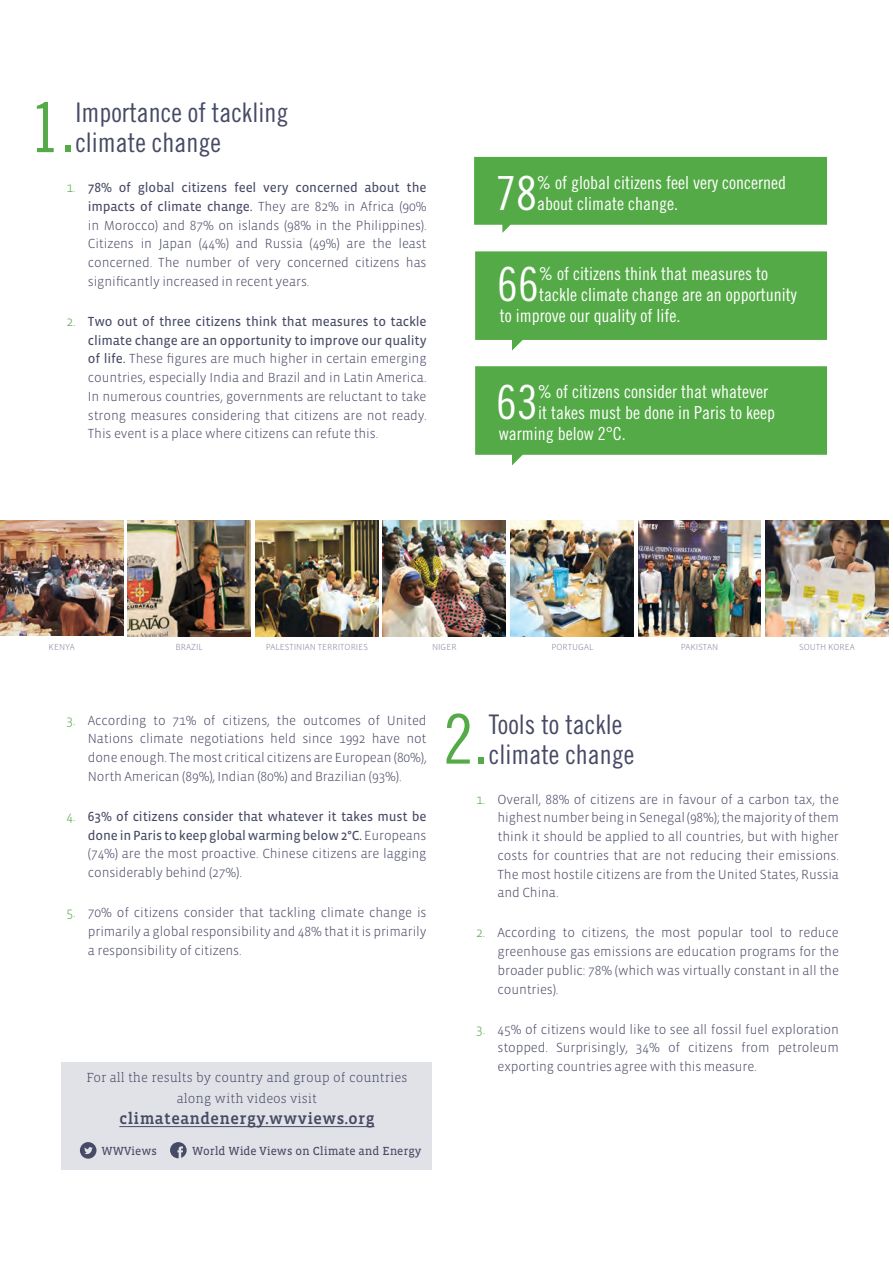
<style>
.page{position:relative;width:893px;height:1263px;background:#fff}
.page>*{position:absolute;margin:0;border:0;box-sizing:border-box;transform-origin:0 0}
.Question{font:68.55px "Trade Gothic Cond Eighteen";color:#54aa46}
.Chiffres_clefs{font:47.1px "Trade Gothic Cond Eighteen";color:#fff}
.Question-2{font:27px/30px "Trade Gothic Cond Eighteen";color:#474a65}
.Chiffres_clefs-2{font:18px/21px "Trade Gothic Cond Eighteen";color:#fff}
.texte{font:500 16.5px "Vista Slab OT";letter-spacing:.03em;color:#474a65}
.t1{font:300 13.5px/18.8px "Vista Sans OT";letter-spacing:-.01em;color:#474a65;text-align:justify}
.t2{font:13.5px/18.8px "Vista Sans OT";letter-spacing:-.01em;color:#474a65;text-align:justify}
.texte-2{font:300 13.5px/21px "Vista Slab OT";color:#474a65;text-align:center}
.Style_de_paragraphe{font:12px "Vista Slab OT";color:#474a65}
.Liste_de_pays_copie{font:300 9px "Vista Sans OT";color:#888da1}
.s1{color:#54aa46}
.s2{font-weight:400}
.s3{font-weight:300;color:#54aa46}
.s4{font-weight:300}
</style>
<div class="page">
<svg style="left:475px;top:251px;width:352px;height:100px;background:#67b35b"></svg>
<svg style="left:475px;top:366px;width:352px;height:99px;background:#66b359"></svg>
<svg style="left:474px;top:157px;width:353px;height:76px;background:#66b359"></svg>
<img style="left:511px;top:521px;width:123px;height:115px">
<img style="left:0;top:521px;width:123px;height:114px">
<img style="left:638px;top:521px;width:123px;height:115px">
<img style="left:128px;top:521px;width:123px;height:115px">
<img style="left:765px;top:521px;width:124px;height:115px">
<img style="left:256px;top:521px;width:123px;height:115px">
<img style="left:383px;top:521px;width:123px;height:115px">
<div style="left:62px;top:1062px;width:370px;height:108px;background:#e1e2e7"></div>
<hr style="left:119px;top:1126px;width:255px;height:1px;background:#474a65">
<svg style="left:80px;top:1142px;width:16px;height:17px"></svg>
<svg style="left:170px;top:1142px;width:17px;height:16px"></svg>
<p class="Question" style="left:30px;top:87px;width:47px">1.</p>
<p class="Question-2" style="left:75px;top:97px;width:214px">Importance of tackling climate change</p>
<p class="t1" style="left:88px;top:178px;width:340px;text-indent:-21px"><span class="s1">1.</span> <span class="s2">78% of global citizens feel very concerned about the impacts of climate change.</span> They are 82% in Africa (90% in Morocco) and 87% on islands (98% in the Philippines).<br>Citizens in Japan (44%) and Russia (49%) are the least concerned. The number of very concerned citizens has significantly increased in recent years.</p>
<p class="t1" style="left:88px;top:312px;width:340px;text-indent:-21px"><span class="s1">2.</span> <span class="s2">Two out of three citizens think that measures to tackle climate change are an opportunity to improve our quality of life.</span> These figures are much higher in certain emerging countries, especially India and Brazil and in Latin America.<br>In numerous countries, governments are reluctant to take strong measures considering that citizens are not ready.<br>This event is a place where citizens can refute this.</p>
<p class="Chiffres_clefs" style="left:495px;top:165px;width:43px">78</p>
<p class="Chiffres_clefs-2" style="left:537px;top:172px;width:250px">% of global citizens feel very concerned about climate change.</p>
<p class="Chiffres_clefs" style="left:497px;top:256px;width:43px">66</p>
<p class="Chiffres_clefs-2" style="left:539px;top:263px;width:230px">% of citizens think that measures to</p>
<p class="Chiffres_clefs-2" style="left:539px;top:284px;width:259px">tackle climate change are an opportunity</p>
<p class="Chiffres_clefs-2" style="left:500px;top:305px;width:182px">to improve our quality of life.</p>
<p class="Chiffres_clefs" style="left:496px;top:374px;width:43px">63</p>
<p class="Chiffres_clefs-2" style="left:538px;top:381px;width:231px">% of citizens consider that whatever</p>
<p class="Chiffres_clefs-2" style="left:538px;top:402px;width:238px">it takes must be done in Paris to keep</p>
<p class="Chiffres_clefs-2" style="left:499px;top:423px;width:129px">warming below 2°C.</p>
<p class="Liste_de_pays_copie" style="left:49px;top:642px;width:28px">KENYA</p>
<p class="Liste_de_pays_copie" style="left:176px;top:642px;width:29px">BRAZIL</p>
<p class="Liste_de_pays_copie" style="left:266px;top:642px;width:104px">PALESTINIAN TERRITORIES</p>
<p class="Liste_de_pays_copie" style="left:432px;top:642px;width:26px">NIGER</p>
<p class="Liste_de_pays_copie" style="left:551px;top:642px;width:44px">PORTUGAL</p>
<p class="Liste_de_pays_copie" style="left:681px;top:642px;width:39px">PAKISTAN</p>
<p class="Liste_de_pays_copie" style="left:799px;top:642px;width:57px">SOUTH KOREA</p>
<p class="t1" style="left:88px;top:711px;width:340px;text-indent:-21px"><span class="s1">3.</span> According to 71% of citizens, the outcomes of United Nations climate negotiations held since 1992 have not done enough. The most critical citizens are European (80%), North American (89%), Indian (80%) and Brazilian (93%).</p>
<p class="t2" style="left:88px;top:807px;width:340px;text-indent:-21px"><span class="s3">4.</span> 63% of citizens consider that whatever it takes must be done in Paris to keep global warming below 2°C. <span class="s4">Europeans (74%) are the most proactive. Chinese citizens are lagging considerably behind (27%).</span></p>
<p class="t1" style="left:88px;top:903px;width:340px;text-indent:-21px"><span class="s1">5.</span> 70% of citizens consider that tackling climate change is primarily a global responsibility and 48% that it is primarily a responsibility of citizens.</p>
<p class="texte-2" style="left:86px;top:1067px;width:323px">For all the results by country and group of countries along with videos visit</p>
<p class="texte" style="left:119px;top:1110px;width:257px">climateandenergy.wwviews.org</p>
<p class="Style_de_paragraphe" style="left:101px;top:1145px;width:57px">WWViews</p>
<p class="Style_de_paragraphe" style="left:192px;top:1145px;width:231px">World Wide Views on Climate and Energy</p>
<p class="Question" style="left:443px;top:698px;width:47px">2.</p>
<p class="Question-2" style="left:489px;top:709px;width:147px">Tools to tackle climate change</p>
<p class="t1" style="left:497px;top:790px;width:343px;text-indent:-21px"><span class="s1">1.</span> Overall, 88% of citizens are in favour of a carbon tax, the highest number being in Senegal (98%); the majority of them think it should be applied to all countries, but with higher costs for countries that are not reducing their emissions.<br>The most hostile citizens are from the United States, Russia and China.</p>
<p class="t1" style="left:497px;top:924px;width:343px;text-indent:-21px"><span class="s1">2.</span> According to citizens, the most popular tool to reduce greenhouse gas emissions are education programs for the broader public: 78% (which was virtually constant in all the countries).</p>
<p class="t1" style="left:497px;top:1020px;width:343px;text-indent:-21px"><span class="s1">3.</span> 45% of citizens would like to see all fossil fuel exploration stopped. Surprisingly, 34% of citizens from petroleum exporting countries agree with this measure.</p>
</div>
